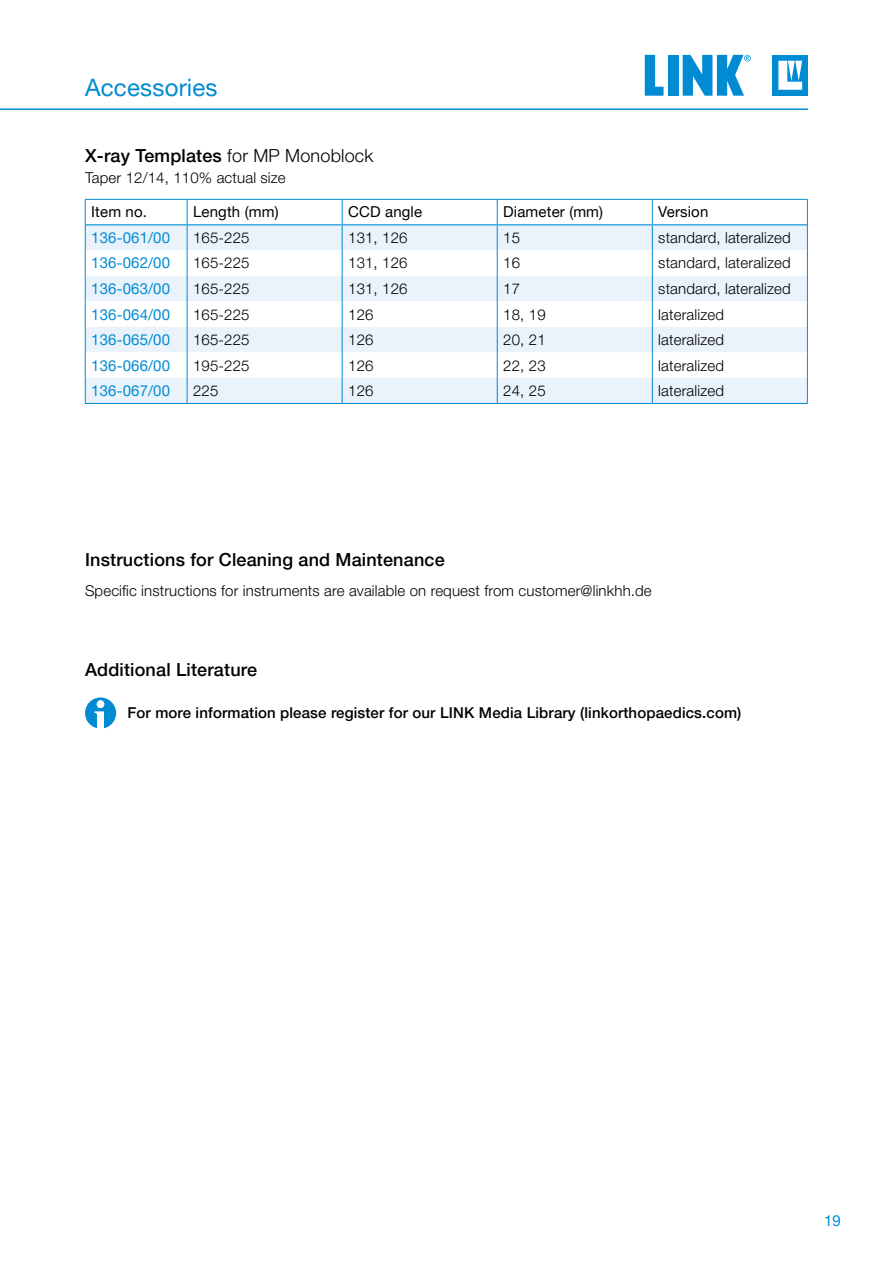
<style>
.page{position:relative;width:893px;height:1263px;background:#fff}
.page>*{position:absolute;margin:0;border:0;box-sizing:border-box;transform-origin:0 0}
.t1{font:24px "Helvetica Neue LT Pro";letter-spacing:.01em;color:#008bd2}
.t2{font:500 18px "Helvetica Neue LT Pro";letter-spacing:.01em;color:#000}
.t3{font:300 15px "Helvetica Neue LT Pro";letter-spacing:.01em;color:#000}
.t4{font:500 15px "Helvetica Neue LT Pro";letter-spacing:.01em;color:#000}
.t5{font:15px "Helvetica Neue LT Pro";letter-spacing:.01em;color:#008bd2}
.t6{font:15px "Helvetica Neue LT Pro";letter-spacing:.01em;color:#000}
.s1{font-weight:300}
</style>
<div class="page">
<div style="left:773px;top:55px;width:35px;height:41px;background:#008bd2"></div>
<svg style="left:778px;top:61px;width:24px;height:29px"></svg>
<svg style="left:645px;top:55px;width:18px;height:41px"></svg>
<div style="left:668px;top:55px;width:10px;height:41px;background:#008bd2"></div>
<svg style="left:683px;top:55px;width:68px;height:41px"></svg>
<hr style="left:0;top:108px;width:808px;height:2px;background:#008bd2">
<hr style="left:85px;top:403px;width:102px;height:1px;background:#008bd2">
<hr style="left:187px;top:403px;width:155px;height:1px;background:#008bd2">
<hr style="left:342px;top:403px;width:155px;height:1px;background:#008bd2">
<hr style="left:497px;top:403px;width:155px;height:1px;background:#008bd2">
<hr style="left:652px;top:403px;width:155px;height:1px;background:#008bd2">
<svg style="left:85px;top:199px;width:723px;height:204px"></svg>
<hr style="left:85px;top:224px;width:102px;height:1px;background:#008bd2">
<hr style="left:187px;top:224px;width:155px;height:1px;background:#008bd2">
<hr style="left:342px;top:224px;width:155px;height:1px;background:#008bd2">
<hr style="left:497px;top:224px;width:155px;height:1px;background:#008bd2">
<hr style="left:652px;top:224px;width:155px;height:1px;background:#008bd2">
<svg style="left:85px;top:697px;width:31px;height:32px"></svg>
<h1 class="t1" style="left:85px;top:72px;width:134px">Accessories</h1>
<p class="t2" style="left:85px;top:144px;width:290px">X-ray Templates <span class="s1">for MP Monoblock</span></p>
<p class="t3" style="left:85px;top:168px;width:202px">Taper 12/14, 110% actual size</p>
<p class="t6" style="left:91px;top:203px;width:57px">Item no.</p>
<p class="t6" style="left:193px;top:203px;width:87px">Length (mm)</p>
<p class="t6" style="left:348px;top:203px;width:75px">CCD angle</p>
<p class="t6" style="left:503px;top:203px;width:101px">Diameter (mm)</p>
<p class="t6" style="left:658px;top:203px;width:52px">Version</p>
<p class="t5" style="left:91px;top:228px;width:80px">136-061/00</p>
<p class="t3" style="left:193px;top:228px;width:58px">165-225</p>
<p class="t3" style="left:348px;top:228px;width:61px">131, 126</p>
<p class="t3" style="left:503px;top:228px;width:18px">15</p>
<p class="t3" style="left:658px;top:228px;width:134px">standard, lateralized</p>
<p class="t5" style="left:91px;top:254px;width:80px">136-062/00</p>
<p class="t3" style="left:193px;top:254px;width:58px">165-225</p>
<p class="t3" style="left:348px;top:254px;width:61px">131, 126</p>
<p class="t3" style="left:503px;top:254px;width:18px">16</p>
<p class="t3" style="left:658px;top:254px;width:134px">standard, lateralized</p>
<p class="t5" style="left:91px;top:279px;width:80px">136-063/00</p>
<p class="t3" style="left:193px;top:279px;width:58px">165-225</p>
<p class="t3" style="left:348px;top:279px;width:61px">131, 126</p>
<p class="t3" style="left:503px;top:279px;width:18px">17</p>
<p class="t3" style="left:658px;top:279px;width:134px">standard, lateralized</p>
<p class="t5" style="left:91px;top:305px;width:80px">136-064/00</p>
<p class="t3" style="left:193px;top:305px;width:58px">165-225</p>
<p class="t3" style="left:348px;top:305px;width:27px">126</p>
<p class="t3" style="left:503px;top:305px;width:44px">18, 19</p>
<p class="t3" style="left:658px;top:305px;width:67px">lateralized</p>
<p class="t5" style="left:91px;top:330px;width:80px">136-065/00</p>
<p class="t3" style="left:193px;top:331px;width:58px">165-225</p>
<p class="t3" style="left:348px;top:331px;width:27px">126</p>
<p class="t3" style="left:503px;top:331px;width:44px">20, 21</p>
<p class="t3" style="left:658px;top:331px;width:67px">lateralized</p>
<p class="t5" style="left:91px;top:356px;width:80px">136-066/00</p>
<p class="t3" style="left:193px;top:356px;width:58px">195-225</p>
<p class="t3" style="left:348px;top:356px;width:27px">126</p>
<p class="t3" style="left:503px;top:356px;width:44px">22, 23</p>
<p class="t3" style="left:658px;top:356px;width:67px">lateralized</p>
<p class="t5" style="left:91px;top:381px;width:80px">136-067/00</p>
<p class="t3" style="left:193px;top:382px;width:27px">225</p>
<p class="t3" style="left:348px;top:382px;width:27px">126</p>
<p class="t3" style="left:503px;top:382px;width:44px">24, 25</p>
<p class="t3" style="left:658px;top:382px;width:67px">lateralized</p>
<p class="t2" style="left:85px;top:548px;width:361px">Instructions for Cleaning and Maintenance</p>
<p class="t3" style="left:85px;top:582px;width:568px">Specific instructions for instruments are available on request from customer@linkhh.de</p>
<p class="t2" style="left:85px;top:658px;width:173px">Additional Literature</p>
<p class="t4" style="left:128px;top:704px;width:615px">For more information please register for our LINK Media Library (linkorthopaedics.com)</p>
<p class="t5" style="left:824px;top:1211px;width:18px">19</p>
</div>
